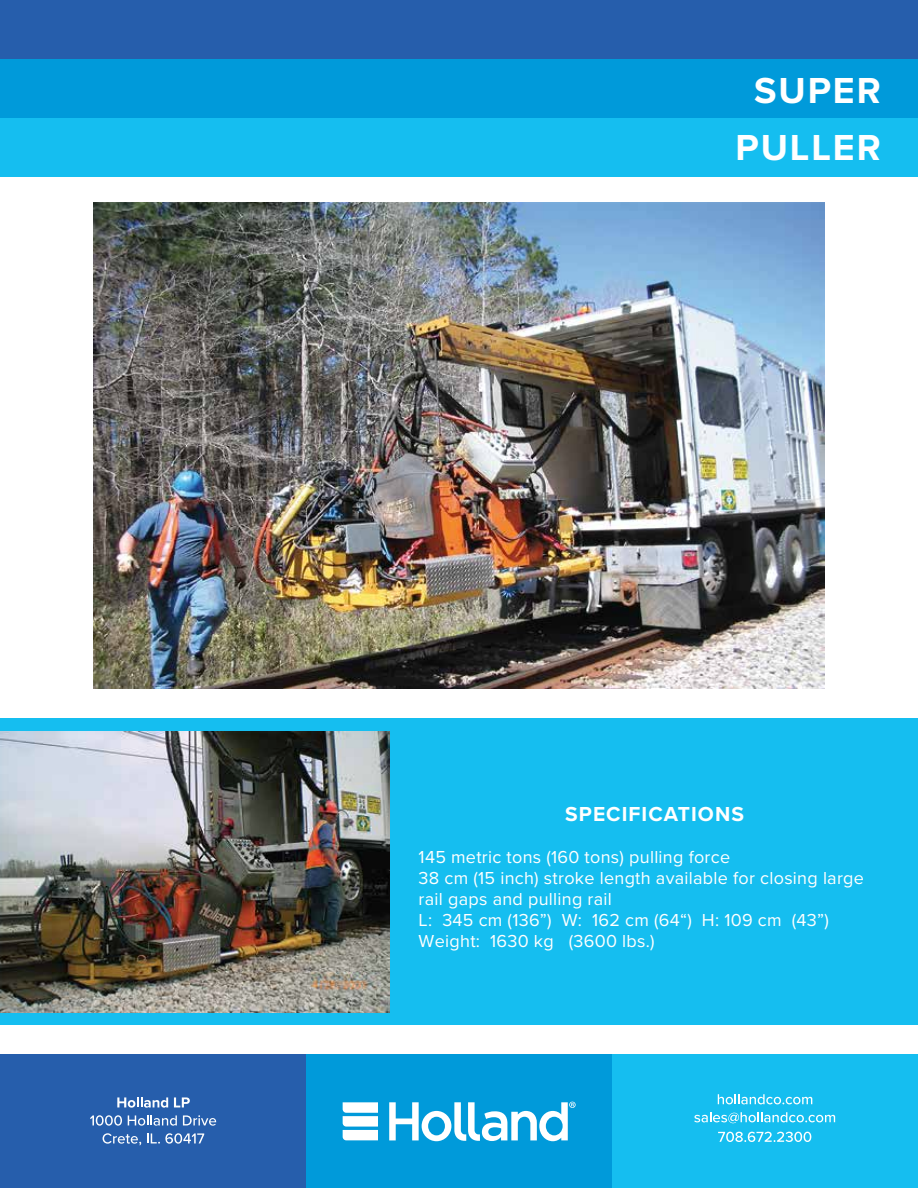
<style>
.page{position:relative;width:918px;height:1188px;background:#fff}
.page>*{position:absolute;margin:0;border:0;box-sizing:border-box;transform-origin:0 0}
.t1{font:700 37.5px/57px "Proxima Nova";letter-spacing:.05em;color:#fff;text-align:center}
.t2{font:700 21px "Proxima Nova";letter-spacing:.05em;color:#fff}
.t3{font:18px/21px "Proxima Nova";letter-spacing:.015em;color:#fff}
</style>
<div class="page">
<div style="left:0;top:0;width:918px;height:59px;background:#265eac"></div>
<div style="left:0;top:59px;width:918px;height:59px;background:#009ada"></div>
<div style="left:0;top:118px;width:918px;height:59px;background:#15bef0"></div>
<div style="left:0;top:719px;width:918px;height:306px;background:#15bef0"></div>
<div style="left:611px;top:1055px;width:307px;height:133px;background:#15bef0"></div>
<svg style="left:718px;top:1132px;width:93px;height:10px"></svg>
<svg style="left:718px;top:1094px;width:94px;height:10px"></svg>
<svg style="left:694px;top:1112px;width:141px;height:11px"></svg>
<div style="left:0;top:1055px;width:306px;height:133px;background:#265eac"></div>
<svg style="left:117px;top:1097px;width:51px;height:11px"></svg>
<svg style="left:174px;top:1097px;width:16px;height:10px"></svg>
<svg style="left:90px;top:1115px;width:32px;height:11px"></svg>
<svg style="left:128px;top:1115px;width:49px;height:11px"></svg>
<svg style="left:183px;top:1115px;width:33px;height:11px"></svg>
<svg style="left:103px;top:1133px;width:38px;height:12px"></svg>
<svg style="left:147px;top:1133px;width:57px;height:11px"></svg>
<div style="left:306px;top:1055px;width:306px;height:133px;background:#009ada"></div>
<svg style="left:343px;top:1102px;width:35px;height:38px"></svg>
<svg style="left:389px;top:1102px;width:187px;height:39px"></svg>
<img style="left:0;top:731px;width:389px;height:282px">
<img style="left:93px;top:203px;width:732px;height:486px">
<h1 class="t1" style="left:736px;top:61px;width:147px">SUPER<br>PULLER</h1>
<p class="t2" style="left:565px;top:798px;width:180px">SPECIFICATIONS</p>
<p class="t3" style="left:419px;top:846px;width:447px">145 metric tons (160 tons) pulling force<br>38 cm (15 inch) stroke length available for closing large rail gaps and pulling rail<br>L: 345 cm (136”) W: 162 cm (64“) H: 109 cm (43”)<br>Weight: 1630 kg (3600 lbs.)</p>
</div>
